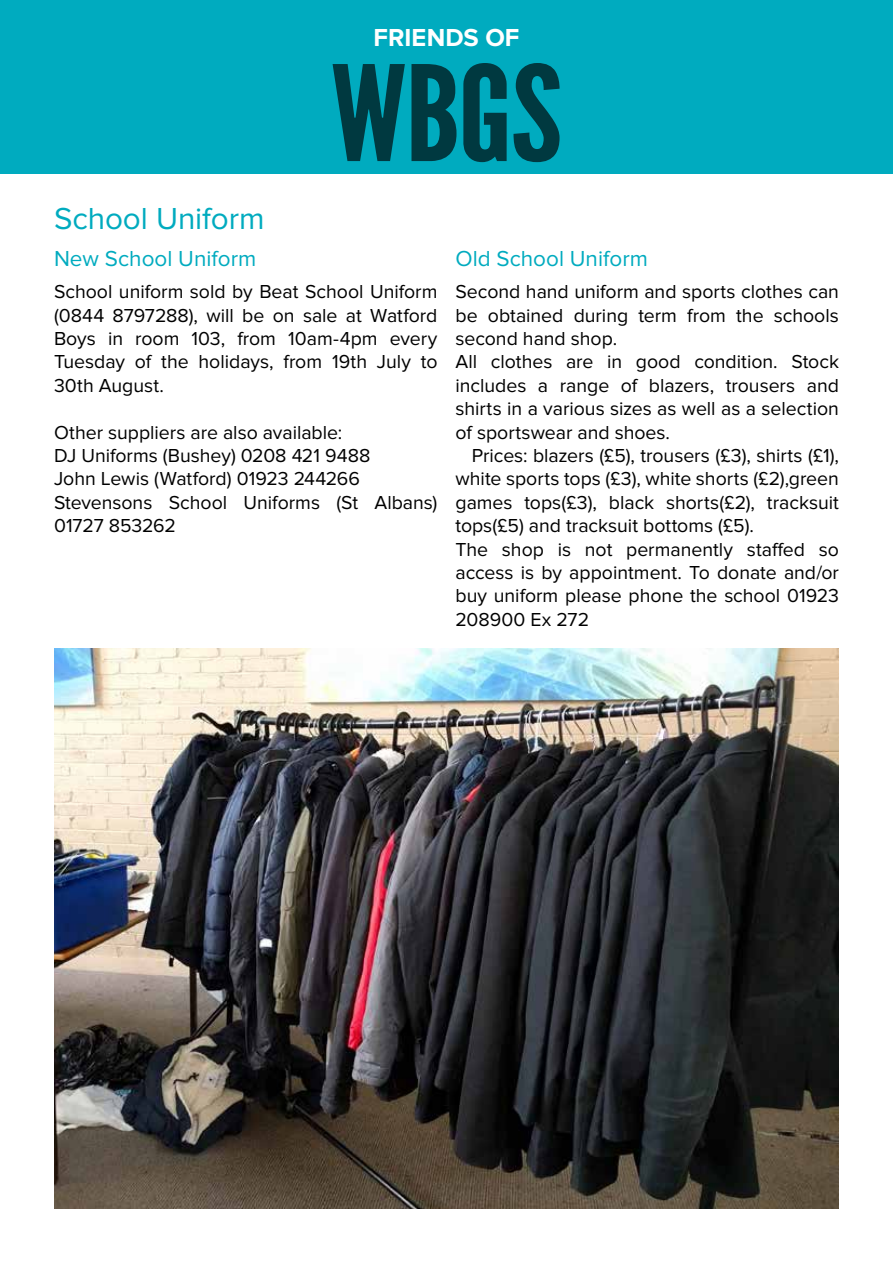
<style>
.page{position:relative;width:893px;height:1263px;background:#fff}
.page>*{position:absolute;margin:0;border:0;box-sizing:border-box;transform-origin:0 0}
.t1{font:132px "League Gothic";color:#003940;scale:1.14 1}
.t2{font:31.5px "Proxima Nova";letter-spacing:-.005em;color:#00abbf}
.t3{font:700 25.5px "Proxima Nova";letter-spacing:.005em;color:#fff}
.t4{font:22.5px "Proxima Nova";color:#00abbf}
.t5{font:19.5px/23.4px "Proxima Nova";color:#000}
</style>
<div class="page">
<div style="left:0;top:0;width:893px;height:174px;background:#00abbf"></div>
<img style="left:54px;top:648px;width:785px;height:561px">
<h3 class="t3" style="left:373px;top:23px;width:148px">FRIENDS OF</h3>
<h2 class="t2" style="left:54px;top:200px;width:212px">School Uniform</h2>
<h1 class="t1" style="left:331px;top:35px;width:205px">WBGS</h1>
<p class="t4" style="left:54px;top:245px;width:204px">New School Uniform</p>
<p class="t4" style="left:455px;top:245px;width:194px">Old School Uniform</p>
<p class="t5" style="left:54px;top:280px;width:385px;text-align:justify">School uniform sold by Beat School Uniform (0844 8797288), will be on sale at Watford Boys in room 103, from 10am-4pm every Tuesday of the holidays, from 19th July to 30th August.</p>
<p class="t5" style="left:54px;top:421px;width:385px">Other suppliers are also available:<br>DJ Uniforms (Bushey) 0208 421 9488<br>John Lewis (Watford) 01923 244266<br>Stevensons School Uniforms (St Albans)<br>01727 853262</p>
<p class="t5" style="left:455px;top:280px;width:385px">Second hand uniform and sports clothes can be obtained during term from the schools second hand shop.<br>All clothes are in good condition. Stock includes a range of blazers, trousers and shirts in a various sizes as well as a selection of sportswear and shoes.</p>
<p class="t5" style="left:455px;top:444px;width:385px;text-indent:16px">Prices: blazers (£5), trousers (£3), shirts (£1), white sports tops (£3), white shorts (£2),green games tops(£3), black shorts(£2), tracksuit tops(£5) and tracksuit bottoms (£5).<br>The shop is not permanently staffed so access is by appointment. To donate and/or buy uniform please phone the school 01923<br>208900 Ex 272</p>
</div>
